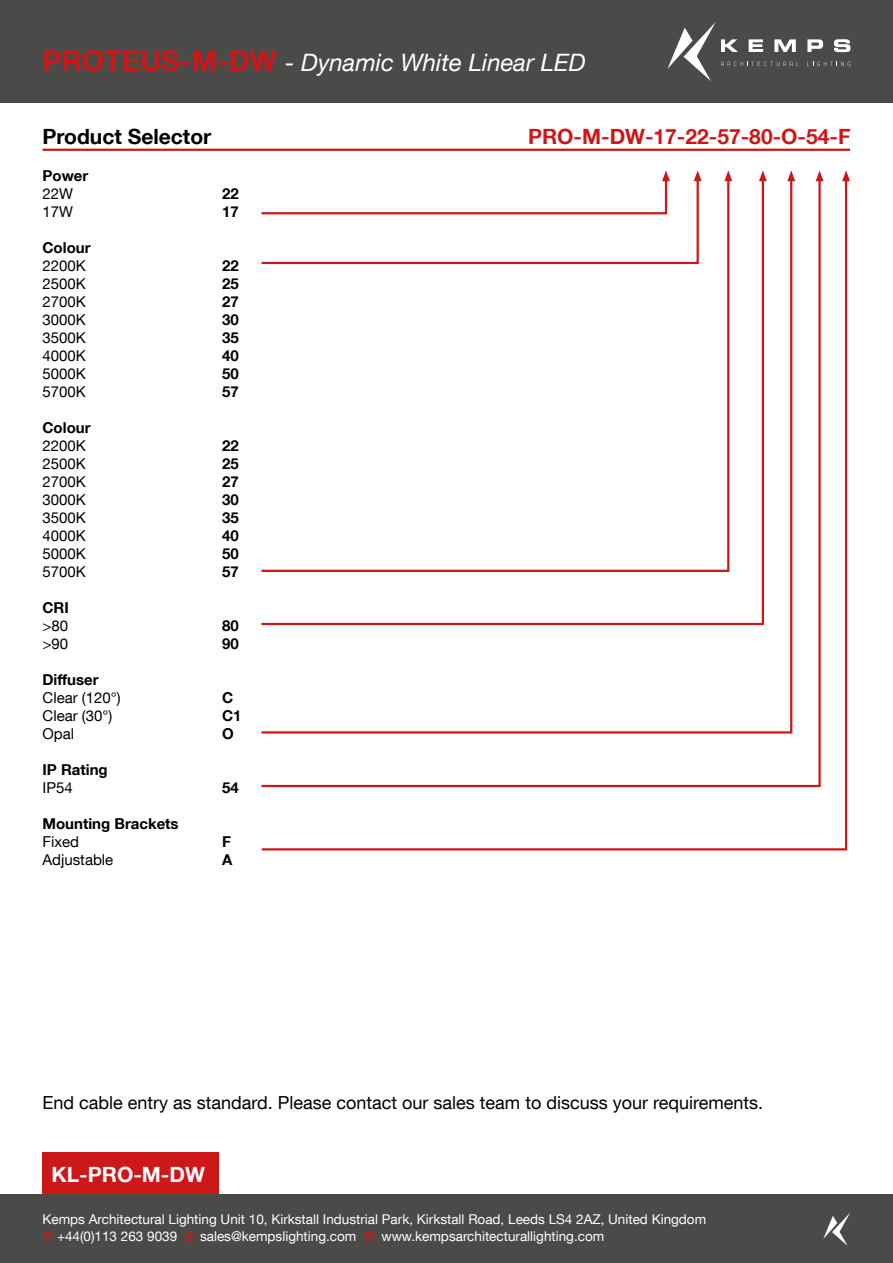
<style>
.page{position:relative;width:893px;height:1263px;background:#fff}
.page>*{position:absolute;margin:0;border:0;box-sizing:border-box;transform-origin:0 0}
.t1{font:italic 24px "Helvetica Neue LT Com";color:#fff}
.t2{font:700 21px "Helvetica Neue LT Com";color:#cd1719}
.t3{font:700 21px "Helvetica Neue LT Com";color:#000}
.t4{font:700 21px "Helvetica Neue LT Com";color:#fff}
.t5{font:18px "Helvetica Neue LT Com";color:#000}
.t6{font:15px "Helvetica Neue LT Com";color:#000}
.t7{font:700 15px "Helvetica Neue LT Com";color:#000}
.t8{font:13.5px/16.2px "Helvetica Neue LT Com";color:#fff}
.s1{font-weight:700;font-style:normal;font-size:28.5px;color:#cd1719}
.s2{font-family:"Times New Roman";font-weight:700;font-style:italic;color:#cd1719}
</style>
<div class="page">
<div style="left:43px;top:1152px;width:176px;height:44px;background:#cd1719"></div>
<div style="left:0;top:0;width:893px;height:102px;background:#4a4a49"></div>
<div style="left:0;top:1194px;width:893px;height:69px;background:#4a4a49"></div>
<svg style="left:823px;top:1213px;width:27px;height:33px"></svg>
<svg style="left:807px;top:39px;width:16px;height:13px"></svg>
<svg style="left:834px;top:39px;width:16px;height:13px"></svg>
<svg style="left:667px;top:22px;width:131px;height:59px"></svg>
<svg style="left:807px;top:62px;width:43px;height:4px"></svg>
<hr style="left:43px;top:149px;width:807px;height:2px;background:#cd1719">
<svg style="left:761px;top:170px;width:4px;height:6px"></svg>
<svg style="left:261px;top:180px;width:587px;height:671px"></svg>
<svg style="left:842px;top:170px;width:8px;height:11px"></svg>
<svg style="left:789px;top:170px;width:5px;height:6px"></svg>
<svg style="left:726px;top:170px;width:5px;height:6px"></svg>
<svg style="left:261px;top:176px;width:561px;height:612px"></svg>
<svg style="left:816px;top:170px;width:7px;height:11px"></svg>
<h1 class="t1" style="left:43px;top:48px;width:545px"><span class="s1">PROTEUS-M-DW</span> - Dynamic White Linear LED</h1>
<p class="t3" style="left:43px;top:123px;width:170px">Product Selector</p>
<p class="t2" style="left:528px;top:123px;width:324px">PRO-M-DW-17-22-57-80-O-54-F</p>
<p class="t7" style="left:43px;top:166px;width:47px">Power</p>
<p class="t6" style="left:43px;top:184px;width:32px">22W</p>
<p class="t6" style="left:43px;top:202px;width:32px">17W</p>
<p class="t7" style="left:43px;top:238px;width:50px">Colour</p>
<p class="t6" style="left:43px;top:256px;width:45px">2200K</p>
<p class="t6" style="left:43px;top:274px;width:45px">2500K</p>
<p class="t6" style="left:43px;top:292px;width:45px">2700K</p>
<p class="t6" style="left:43px;top:310px;width:45px">3000K</p>
<p class="t6" style="left:43px;top:328px;width:45px">3500K</p>
<p class="t6" style="left:43px;top:346px;width:45px">4000K</p>
<p class="t6" style="left:43px;top:364px;width:45px">5000K</p>
<p class="t6" style="left:43px;top:382px;width:45px">5700K</p>
<p class="t7" style="left:43px;top:418px;width:50px">Colour</p>
<p class="t6" style="left:43px;top:436px;width:45px">2200K</p>
<p class="t6" style="left:43px;top:454px;width:45px">2500K</p>
<p class="t6" style="left:43px;top:472px;width:45px">2700K</p>
<p class="t6" style="left:43px;top:490px;width:45px">3000K</p>
<p class="t6" style="left:43px;top:508px;width:45px">3500K</p>
<p class="t6" style="left:43px;top:526px;width:45px">4000K</p>
<p class="t6" style="left:43px;top:544px;width:45px">5000K</p>
<p class="t6" style="left:43px;top:562px;width:45px">5700K</p>
<p class="t7" style="left:43px;top:598px;width:28px">CRI</p>
<p class="t6" style="left:43px;top:616px;width:27px">&gt;80</p>
<p class="t6" style="left:43px;top:634px;width:27px">&gt;90</p>
<p class="t7" style="left:43px;top:670px;width:58px">Diffuser</p>
<p class="t6" style="left:43px;top:688px;width:80px">Clear (120°)</p>
<p class="t6" style="left:43px;top:706px;width:71px">Clear (30°)</p>
<p class="t6" style="left:43px;top:724px;width:33px">Opal</p>
<p class="t7" style="left:43px;top:760px;width:67px">IP Rating</p>
<p class="t6" style="left:43px;top:778px;width:32px">IP54</p>
<p class="t7" style="left:43px;top:814px;width:138px">Mounting Brackets</p>
<p class="t6" style="left:43px;top:832px;width:38px">Fixed</p>
<p class="t6" style="left:43px;top:850px;width:72px">Adjustable</p>
<p class="t7" style="left:222px;top:184px;width:18px">22</p>
<p class="t7" style="left:222px;top:202px;width:18px">17</p>
<p class="t7" style="left:222px;top:256px;width:18px">22</p>
<p class="t7" style="left:222px;top:274px;width:18px">25</p>
<p class="t7" style="left:222px;top:292px;width:18px">27</p>
<p class="t7" style="left:222px;top:310px;width:18px">30</p>
<p class="t7" style="left:222px;top:328px;width:18px">35</p>
<p class="t7" style="left:222px;top:346px;width:18px">40</p>
<p class="t7" style="left:222px;top:364px;width:18px">50</p>
<p class="t7" style="left:222px;top:382px;width:18px">57</p>
<p class="t7" style="left:222px;top:436px;width:18px">22</p>
<p class="t7" style="left:222px;top:454px;width:18px">25</p>
<p class="t7" style="left:222px;top:472px;width:18px">27</p>
<p class="t7" style="left:222px;top:490px;width:18px">30</p>
<p class="t7" style="left:222px;top:508px;width:18px">35</p>
<p class="t7" style="left:222px;top:526px;width:18px">40</p>
<p class="t7" style="left:222px;top:544px;width:18px">50</p>
<p class="t7" style="left:222px;top:562px;width:18px">57</p>
<p class="t7" style="left:222px;top:616px;width:18px">80</p>
<p class="t7" style="left:222px;top:634px;width:18px">90</p>
<p class="t7" style="left:222px;top:688px;width:13px">C</p>
<p class="t7" style="left:222px;top:706px;width:21px">C1</p>
<p class="t7" style="left:222px;top:724px;width:13px">O</p>
<p class="t7" style="left:222px;top:778px;width:18px">54</p>
<p class="t7" style="left:222px;top:832px;width:10px">F</p>
<p class="t7" style="left:222px;top:850px;width:12px">A</p>
<p class="t5" style="left:43px;top:1091px;width:722px">End cable entry as standard. Please contact our sales team to discuss your requirements.</p>
<h2 class="t4" style="left:52px;top:1161px;width:155px">KL-PRO-M-DW</h2>
<p class="t8" style="left:43px;top:1211px;width:665px">Kemps Architectural Lighting Unit 10, Kirkstall Industrial Park, Kirkstall Road, Leeds LS4 2AZ, United Kingdom<br><span class="s2">T.</span> +44(0)113 263 9039 <span class="s2">E.</span> sales@kempslighting.com <span class="s2">W.</span> www.kempsarchitecturallighting.com</p>
</div>
